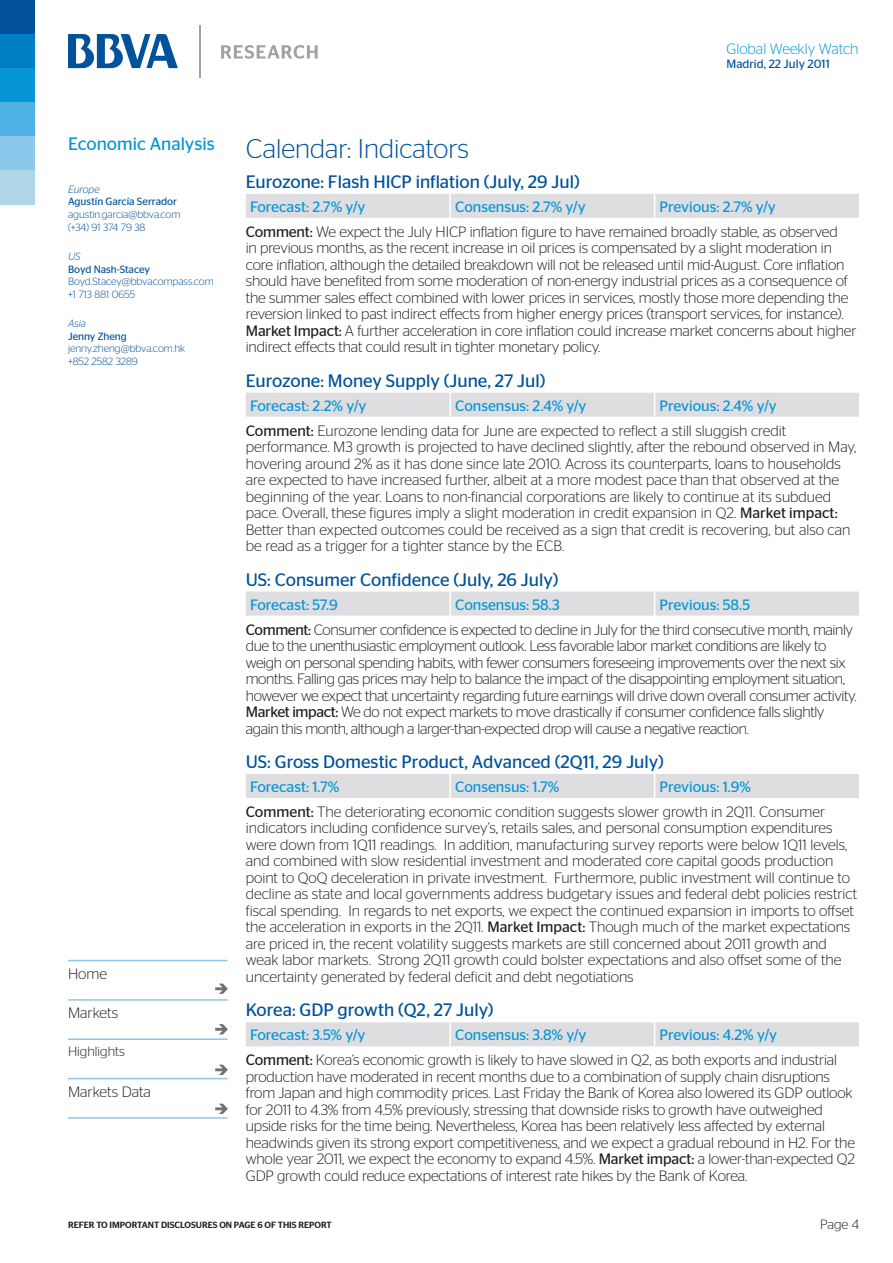
<style>
.page{position:relative;width:893px;height:1263px;background:#fff}
.page>*{position:absolute;margin:0;border:0;box-sizing:border-box;transform-origin:0 0}
._1er_Nivel{font:300 27px "Stag Sans";color:#01529a}
.Subtítulo_weekly{font:18px "Stag Sans";color:#01529a}
.Area{font:18px "Stag Sans";color:#0696d7}
.Ladillo_cont{font:300 15px/16.5px "Stag Sans";letter-spacing:-.01em;color:#231f20}
.Ladillo_Azul{font:15px "Stag Sans";color:#0696d7}
.C__de_Texto{font:300 15px "Stag Sans";color:#231f20}
.t1{font:300 15px "Stag Sans";color:#0696d7}
.C__de_Texto-2{font:300 13.5px "Stag Sans";color:#231f20}
.t2{font:12px "Stag Sans";color:#01529a}
.Mail_y_Tel_Contactos{font:300 10.5px "Stag Sans";color:#01529a}
.Nombre{font:10.5px "Stag Sans";color:#01529a}
.Cargo{font:italic 300 10.5px "Stag Sans";color:#01529a}
.t3{font:500 9px "Stag Sans";color:#231f20}
.s1{font-weight:400}
</style>
<div class="page">
<div style="left:0;top:0;width:34px;height:34px;background:#01529a"></div>
<div style="left:0;top:34px;width:34px;height:34px;background:#007ec5"></div>
<div style="left:0;top:68px;width:34px;height:34px;background:#0696d7"></div>
<div style="left:0;top:102px;width:34px;height:34px;background:#4fb1e4"></div>
<div style="left:0;top:136px;width:34px;height:34px;background:#8cc8eb"></div>
<div style="left:0;top:170px;width:34px;height:34px;background:#afd7e8"></div>
<svg style="left:221px;top:45px;width:97px;height:14px"></svg>
<svg style="left:68px;top:34px;width:110px;height:34px"></svg>
<hr style="left:199px;top:25px;width:2px;height:52px;background:#a1a1a5">
<div style="left:246px;top:194px;width:613px;height:24px;background:#dedee1"></div>
<div style="left:246px;top:393px;width:613px;height:24px;background:#dedee1"></div>
<div style="left:246px;top:591px;width:613px;height:24px;background:#dedee1"></div>
<div style="left:246px;top:774px;width:613px;height:24px;background:#dedee1"></div>
<div style="left:246px;top:1022px;width:613px;height:24px;background:#dedee1"></div>
<hr style="left:68px;top:960px;width:159px;height:1px;background:#8cc8eb">
<hr style="left:68px;top:999px;width:159px;height:2px;background:#8cc8eb">
<hr style="left:68px;top:1038px;width:159px;height:2px;background:#8cc8eb">
<hr style="left:68px;top:1078px;width:159px;height:1px;background:#8cc8eb">
<hr style="left:68px;top:1117px;width:159px;height:2px;background:#8cc8eb">
<svg style="left:215px;top:983px;width:13px;height:11px"></svg>
<svg style="left:215px;top:1024px;width:13px;height:10px"></svg>
<svg style="left:215px;top:1065px;width:13px;height:10px"></svg>
<svg style="left:215px;top:1104px;width:13px;height:10px"></svg>
<p class="Area" style="left:68px;top:134px;width:148px">Economic Analysis</p>
<p class="Cargo" style="left:68px;top:183px;width:33px">Europe</p>
<p class="Nombre" style="left:68px;top:196px;width:110px">Agustín García Serrador</p>
<p class="Mail_y_Tel_Contactos" style="left:68px;top:208px;width:114px">agustin.garcia@bbva.com</p>
<p class="Mail_y_Tel_Contactos" style="left:68px;top:221px;width:79px">(+34) 91 374 79 38</p>
<p class="Cargo" style="left:68px;top:250px;width:14px">US</p>
<p class="Nombre" style="left:68px;top:263px;width:84px">Boyd Nash-Stacey</p>
<p class="Mail_y_Tel_Contactos" style="left:68px;top:276px;width:147px">Boyd.Stacey@bbvacompass.com</p>
<p class="Mail_y_Tel_Contactos" style="left:68px;top:288px;width:69px">+1 713 881 0655</p>
<p class="Cargo" style="left:68px;top:318px;width:19px">Asia</p>
<p class="Nombre" style="left:68px;top:330px;width:60px">Jenny Zheng</p>
<p class="Mail_y_Tel_Contactos" style="left:68px;top:343px;width:119px">jenny.zheng@bbva.com.hk</p>
<p class="Mail_y_Tel_Contactos" style="left:68px;top:356px;width:71px">+852 2582 3289</p>
<p class="C__de_Texto" style="left:68px;top:965px;width:41px">Home</p>
<p class="C__de_Texto" style="left:68px;top:1005px;width:52px">Markets</p>
<p class="C__de_Texto-2" style="left:68px;top:1044px;width:58px">Highlights</p>
<p class="C__de_Texto" style="left:68px;top:1083px;width:84px">Markets Data</p>
<p class="t1" style="left:726px;top:40px;width:134px">Global Weekly Watch</p>
<p class="t2" style="left:726px;top:57px;width:105px">Madrid, 22 July 2011</p>
<p class="_1er_Nivel" style="left:246px;top:133px;width:225px">Calendar: Indicators</p>
<p class="Subtítulo_weekly" style="left:246px;top:171px;width:335px">Eurozone: Flash HICP inflation (July, 29 Jul)</p>
<p class="Ladillo_Azul" style="left:250px;top:198px;width:117px">Forecast: 2.7% y/y</p>
<p class="Ladillo_Azul" style="left:455px;top:198px;width:132px">Consensus: 2.7% y/y</p>
<p class="Ladillo_Azul" style="left:660px;top:198px;width:118px">Previous: 2.7% y/y</p>
<p class="Ladillo_cont" style="left:246px;top:223px;width:612px"><span class="s1">Comment:</span> We expect the July HICP inflation figure to have remained broadly stable, as observed<br>in previous months, as the recent increase in oil prices is compensated by a slight moderation in core inflation, although the detailed breakdown will not be released until mid-August. Core inflation should have benefited from some moderation of non-energy industrial prices as a consequence of the summer sales effect combined with lower prices in services, mostly those more depending the reversion linked to past indirect effects from higher energy prices (transport services, for instance).<br><span class="s1">Market Impact:</span> A further acceleration in core inflation could increase market concerns about higher indirect effects that could result in tighter monetary policy.</p>
<p class="Subtítulo_weekly" style="left:246px;top:370px;width:301px">Eurozone: Money Supply (June, 27 Jul)</p>
<p class="Ladillo_Azul" style="left:250px;top:397px;width:118px">Forecast: 2.2% y/y</p>
<p class="Ladillo_Azul" style="left:455px;top:397px;width:133px">Consensus: 2.4% y/y</p>
<p class="Ladillo_Azul" style="left:660px;top:397px;width:119px">Previous: 2.4% y/y</p>
<p class="Ladillo_cont" style="left:246px;top:422px;width:612px"><span class="s1">Comment:</span> Eurozone lending data for June are expected to reflect a still sluggish credit performance. M3 growth is projected to have declined slightly, after the rebound observed in May, hovering around 2% as it has done since late 2010. Across its counterparts, loans to households are expected to have increased further, albeit at a more modest pace than that observed at the beginning of the year. Loans to non-financial corporations are likely to continue at its subdued pace. Overall, these figures imply a slight moderation in credit expansion in Q2. <span class="s1">Market impact:<br></span>Better than expected outcomes could be received as a sign that credit is recovering, but also can be read as a trigger for a tighter stance by the ECB.</p>
<p class="Subtítulo_weekly" style="left:246px;top:569px;width:314px">US: Consumer Confidence (July, 26 July)</p>
<p class="Ladillo_Azul" style="left:250px;top:596px;width:89px">Forecast: 57.9</p>
<p class="Ladillo_Azul" style="left:455px;top:596px;width:106px">Consensus: 58.3</p>
<p class="Ladillo_Azul" style="left:660px;top:596px;width:92px">Previous: 58.5</p>
<p class="Ladillo_cont" style="left:246px;top:621px;width:612px"><span class="s1">Comment:</span> Consumer confidence is expected to decline in July for the third consecutive month, mainly due to the unenthusiastic employment outlook. Less favorable labor market conditions are likely to weigh on personal spending habits, with fewer consumers foreseeing improvements over the next six months. Falling gas prices may help to balance the impact of the disappointing employment situation, however we expect that uncertainty regarding future earnings will drive down overall consumer activity.<br><span class="s1">Market impact:</span> We do not expect markets to move drastically if consumer confidence falls slightly again this month, although a larger-than-expected drop will cause a negative reaction.</p>
<p class="Subtítulo_weekly" style="left:246px;top:751px;width:419px">US: Gross Domestic Product, Advanced (2Q11, 29 July)</p>
<p class="Ladillo_Azul" style="left:250px;top:778px;width:91px">Forecast: 1.7%</p>
<p class="Ladillo_Azul" style="left:455px;top:778px;width:106px">Consensus: 1.7%</p>
<p class="Ladillo_Azul" style="left:660px;top:778px;width:93px">Previous: 1.9%</p>
<p class="Ladillo_cont" style="left:246px;top:803px;width:613px"><span class="s1">Comment:</span> The deteriorating economic condition suggests slower growth in 2Q11. Consumer indicators including confidence survey’s, retails sales, and personal consumption expenditures were down from 1Q11 readings. In addition, manufacturing survey reports were below 1Q11 levels, and combined with slow residential investment and moderated core capital goods production point to QoQ deceleration in private investment. Furthermore, public investment will continue to decline as state and local governments address budgetary issues and federal debt policies restrict fiscal spending. In regards to net exports, we expect the continued expansion in imports to offset the acceleration in exports in the 2Q11. <span class="s1">Market Impact:</span> Though much of the market expectations are priced in, the recent volatility suggests markets are still concerned about 2011 growth and weak labor markets. Strong 2Q11 growth could bolster expectations and also offset some of the uncertainty generated by federal deficit and debt negotiations</p>
<p class="Subtítulo_weekly" style="left:246px;top:1000px;width:249px">Korea: GDP growth (Q2, 27 July)</p>
<p class="Ladillo_Azul" style="left:250px;top:1027px;width:117px">Forecast: 3.5% y/y</p>
<p class="Ladillo_Azul" style="left:455px;top:1027px;width:133px">Consensus: 3.8% y/y</p>
<p class="Ladillo_Azul" style="left:660px;top:1027px;width:119px">Previous: 4.2% y/y</p>
<p class="Ladillo_cont" style="left:246px;top:1052px;width:611px"><span class="s1">Comment:</span> Korea’s economic growth is likely to have slowed in Q2, as both exports and industrial production have moderated in recent months due to a combination of supply chain disruptions from Japan and high commodity prices. Last Friday the Bank of Korea also lowered its GDP outlook for 2011 to 4.3% from 4.5% previously, stressing that downside risks to growth have outweighed upside risks for the time being. Nevertheless, Korea has been relatively less affected by external headwinds given its strong export competitiveness, and we expect a gradual rebound in H2. For the whole year 2011, we expect the economy to expand 4.5%. <span class="s1">Market impact:</span> a lower-than-expected Q2<br>GDP growth could reduce expectations of interest rate hikes by the Bank of Korea.</p>
<p class="t3" style="left:68px;top:1220px;width:265px">REFER TO IMPORTANT DISCLOSURES ON PAGE 6 OF THIS REPORT</p>
<p class="C__de_Texto-2" style="left:820px;top:1216px;width:40px">Page 4</p>
</div>
